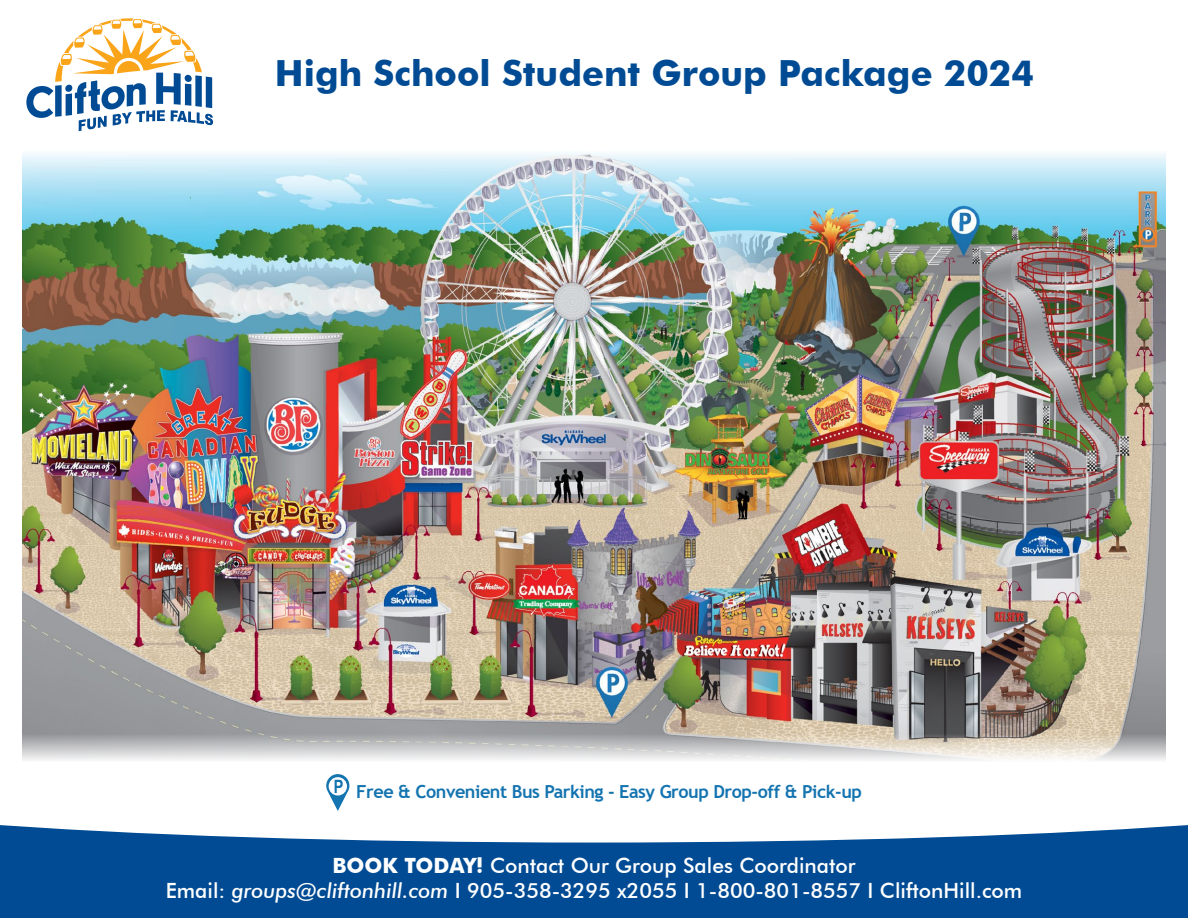
<style>
.page{position:relative;width:1188px;height:918px;background:#fff}
.page>*{position:absolute;margin:0;border:0;box-sizing:border-box;transform-origin:0 0}
.t1{font:700 36px "Futura BT";color:#004b93}
.t2{font:500 21px/25.2px "Futura BT";color:#fff;text-align:center}
.t3{font:700 18px "Trebuchet MS";letter-spacing:-.025em;color:#1474b0}
.s1{font-weight:700}
.s2{font-style:italic}
</style>
<div class="page">
<img style="left:22px;top:152px;width:1144px;height:581px">
<svg style="left:0;top:825px;width:1188px;height:93px;background:#2162a1"></svg>
<svg style="left:22px;top:733px;width:1144px;height:27px;background:#cccac8"></svg>
<svg style="left:326px;top:774px;width:23px;height:37px"></svg>
<svg style="left:26px;top:18px;width:187px;height:113px"></svg>
<h1 class="t1" style="left:275px;top:51px;width:760px">High School Student Group Package 2024</h1>
<p class="t3" style="left:356px;top:780px;width:507px">Free &amp; Convenient Bus Parking - Easy Group Drop-off &amp; Pick-up</p>
<p class="t2" style="left:166px;top:853px;width:858px"><span class="s1">BOOK TODAY!</span> Contact Our Group Sales Coordinator<br>Email: <span class="s2">groups@cliftonhill.com</span> I 905-358-3295 x2055 I 1-800-801-8557 I CliftonHill.com</p>
</div>
